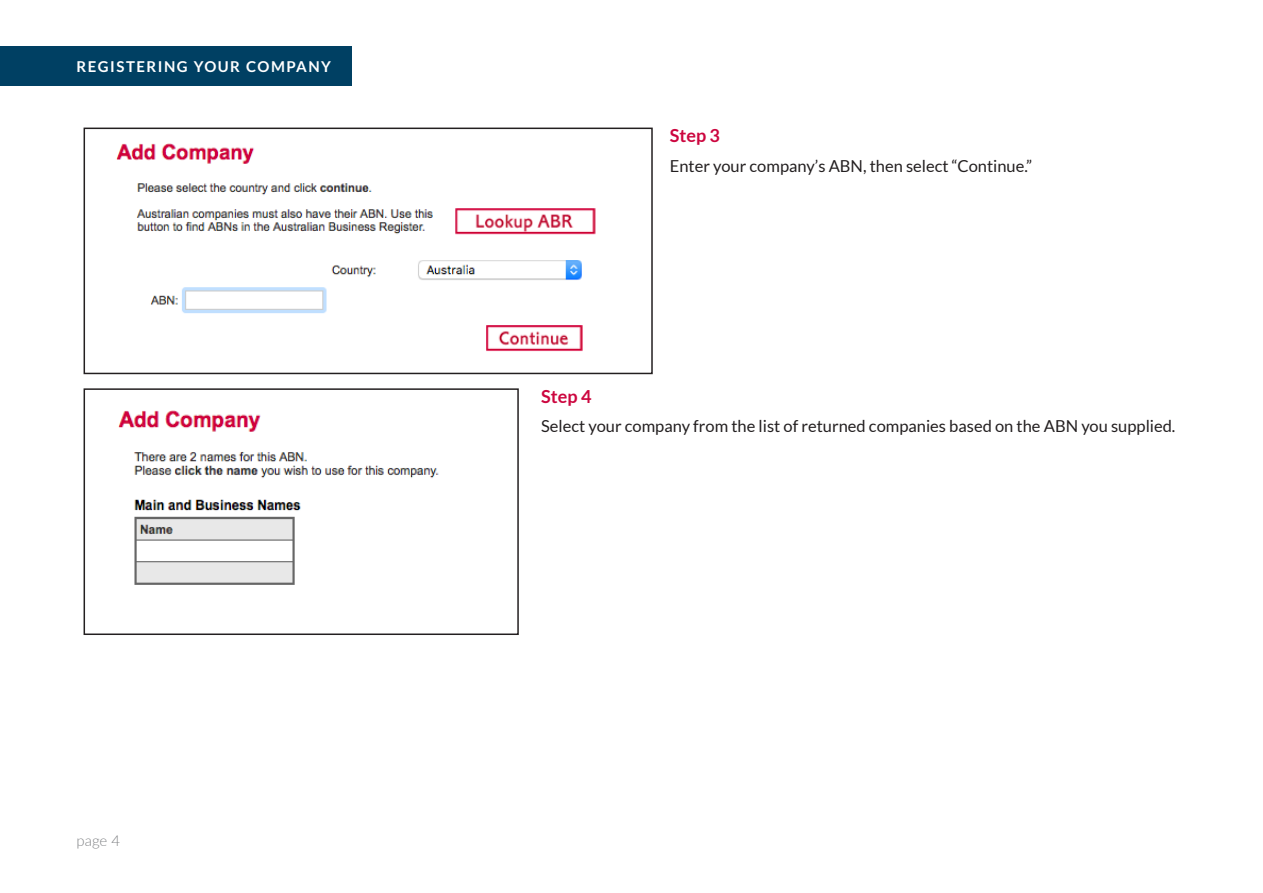
<style>
.page{position:relative;width:1263px;height:893px;background:#fff}
.page>*{position:absolute;margin:0;border:0;box-sizing:border-box;transform-origin:0 0}
.h2-RED{font:700 18px "Lato";color:#cc063f}
.copy-n{font:16.5px "Lato";color:#231f20}
.t1{font:700 15px "Lato";letter-spacing:.1em;color:#fff}
.t2{font:300 15px "Lato";color:#808285}
</style>
<div class="page">
<div style="left:0;top:47px;width:352px;height:39px;background:#004063"></div>
<img style="left:116px;top:143px;width:480px;height:209px">
<div style="left:84px;top:128px;width:569px;height:246px;border:2px solid #231f20"></div>
<img style="left:118px;top:410px;width:321px;height:175px">
<div style="left:84px;top:388px;width:435px;height:247px;border:2px solid #231f20"></div>
<div style="left:138px;top:542px;width:153px;height:17px;background:#fff"></div>
<div style="left:138px;top:564px;width:153px;height:17px;background:#e8e8e8"></div>
<p class="t1" style="left:77px;top:58px;width:256px">REGISTERING YOUR COMPANY</p>
<p class="t2" style="left:77px;top:830px;width:45px">page 4</p>
<p class="h2-RED" style="left:670px;top:125px;width:52px">Step 3</p>
<p class="copy-n" style="left:670px;top:156px;width:364px">Enter your company’s ABN, then select “Continue.”</p>
<p class="h2-RED" style="left:541px;top:386px;width:52px">Step 4</p>
<p class="copy-n" style="left:541px;top:417px;width:636px">Select your company from the list of returned companies based on the ABN you supplied.</p>
</div>
